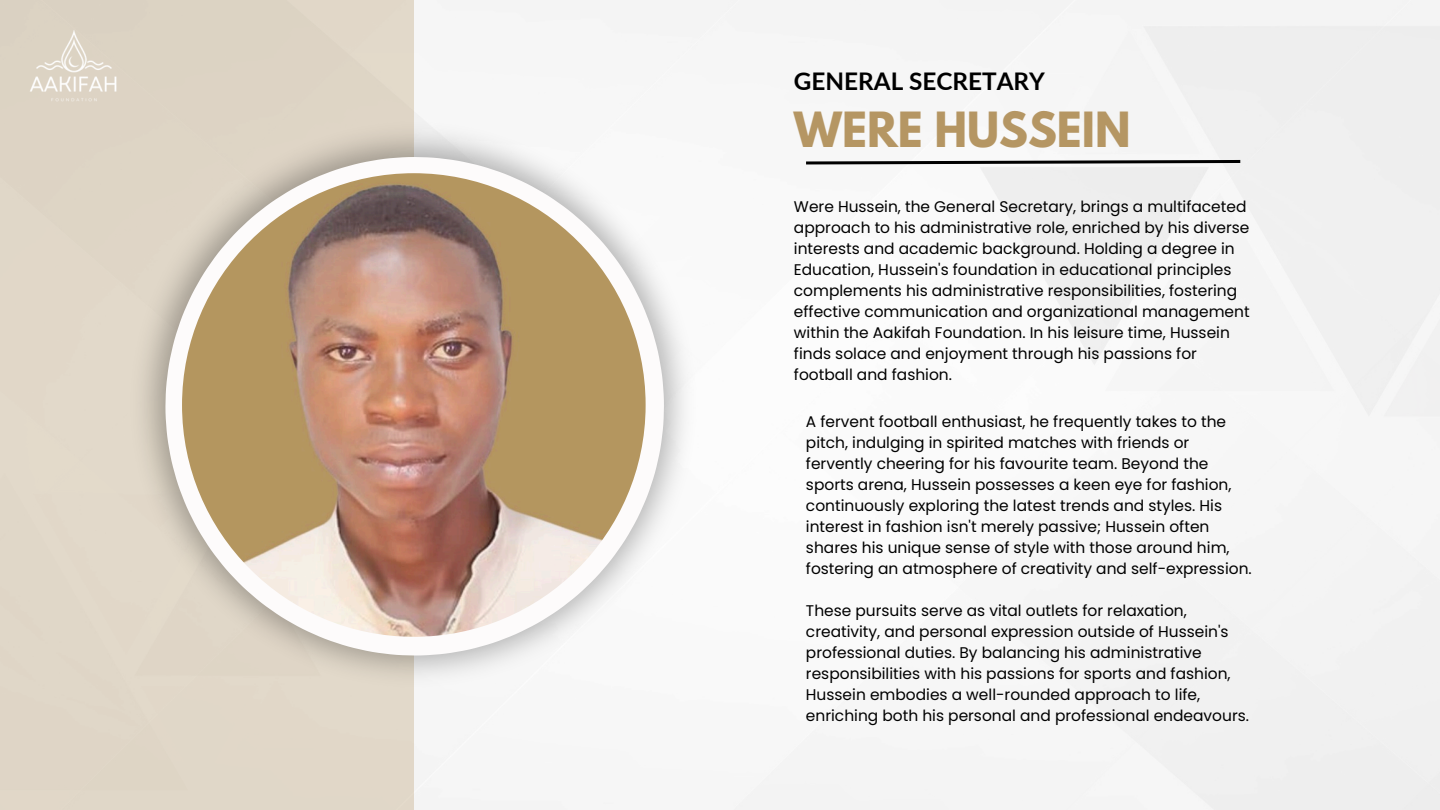
<style>
.page{position:relative;width:1440px;height:810px;background:#fff}
.page>*{position:absolute;margin:0;border:0;box-sizing:border-box;transform-origin:0 0}
.t1{font:700 43px "League Spartan";color:#b59663}
.t2{font:700 24.3px "Lato";color:#000}
.t3{font:15.4px/21px "Poppins";color:#000}
</style>
<div class="page">
<div style="left:0;top:0;width:414px;height:810px;background:#e0d7c8"></div>
<svg style="left:165px;top:157px;width:499px;height:499px"></svg>
<svg style="left:190px;top:181px;width:454px;height:454px;fill:#f6f6f6"></svg>
<img style="left:182px;top:173px;width:464px;height:464px;border-radius:232px">
<img style="left:30px;top:30px;width:87px;height:71px">
<svg style="left:806px;top:160px;width:434px;height:4px;background:#414141"></svg>
<p class="t2" style="left:794px;top:66px;width:253px">GENERAL SECRETARY</p>
<p class="t1" style="left:794px;top:109px;width:338px">WERE HUSSEIN</p>
<p class="t3" style="left:794px;top:196px;width:457px">Were Hussein, the General Secretary, brings a multifaceted approach to his administrative role, enriched by his diverse interests and academic background. Holding a degree in Education, Hussein's foundation in educational principles complements his administrative responsibilities, fostering effective communication and organizational management within the Aakifah Foundation. In his leisure time, Hussein finds solace and enjoyment through his passions for football and fashion.</p>
<h2 class="t3" style="left:806px;top:411px;width:447px">A fervent football enthusiast, he frequently takes to the pitch, indulging in spirited matches with friends or fervently cheering for his favourite team. Beyond the sports arena, Hussein possesses a keen eye for fashion, continuously exploring the latest trends and styles. His interest in fashion isn't merely passive; Hussein often shares his unique sense of style with those around him, fostering an atmosphere of creativity and self-expression.</h2>
<h1 class="t3" style="left:806px;top:601px;width:445px">These pursuits serve as vital outlets for relaxation, creativity, and personal expression outside of Hussein's professional duties. By balancing his administrative responsibilities with his passions for sports and fashion, Hussein embodies a well-rounded approach to life, enriching both his personal and professional endeavours.</h1>
</div>
